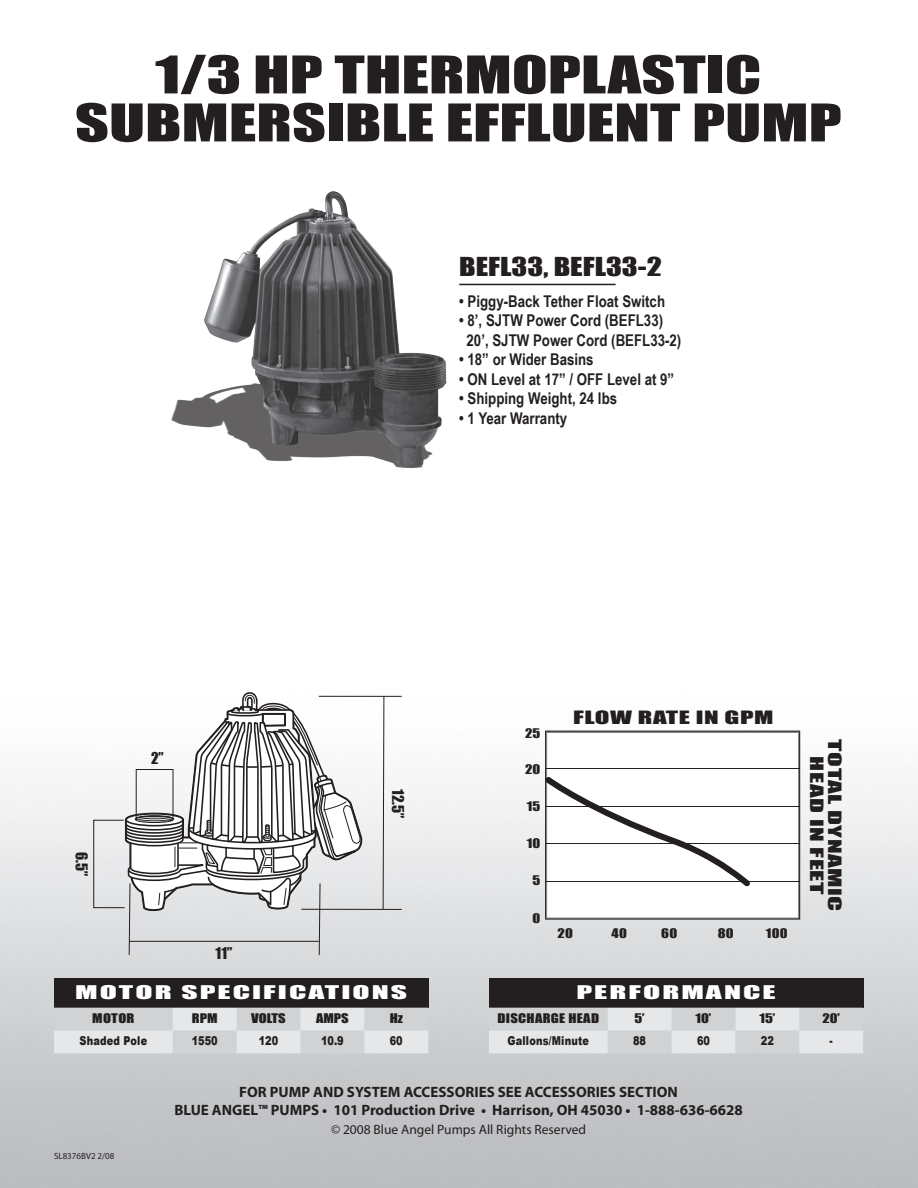
<style>
.page{position:relative;width:918px;height:1188px;background:#fff}
.page>*{position:absolute;margin:0;border:0;box-sizing:border-box;transform-origin:0 0}
.t1{font:48px/48px "Impact";color:#231f20;text-align:center;scale:1.38 1}
.t2{font:24px "Impact";color:#231f20;scale:1.25 1}
.t3{font:17.4px "Impact";letter-spacing:.065em;color:#fff;scale:1.82 1}
.t4{font:16.8px/18px "Impact";letter-spacing:.02em;color:#231f20;text-align:center;scale:1.6 1}
.t5{font:700 16.2px/19.5px "Arial Narrow";color:#231f20}
.t6{font:700 15px/18px "Myriad Pro";color:#231f20;text-align:center}
.t7{font:15px "Impact";color:#231f20}
.t8{font:13.5px "Myriad Pro";color:#231f20}
.t9{font:12.15px "Impact";letter-spacing:.02em;color:#231f20;scale:1.2 1}
.t10{font:900 12.15px "Arial";letter-spacing:.02em;color:#231f20;scale:.8 1}
.t11{font:9px "Myriad Pro";color:#231f20}
</style>
<div class="page">
<img style="left:0;top:695px;width:918px;height:493px">
<hr style="left:459px;top:284px;width:157px;height:1px;background:#231f20">
<img style="left:171px;top:191px;width:276px;height:277px">
<svg style="left:382px;top:697px;width:3px;height:212px"></svg>
<hr style="left:301px;top:909px;width:101px;height:1px;background:#231f20">
<svg style="left:546px;top:732px;width:253px;height:187px"></svg>
<hr style="left:547px;top:768px;width:253px;height:1px;background:#231f20">
<hr style="left:547px;top:806px;width:253px;height:1px;background:#231f20">
<hr style="left:547px;top:843px;width:253px;height:1px;background:#231f20">
<hr style="left:547px;top:881px;width:253px;height:1px;background:#231f20">
<div style="left:489px;top:978px;width:374px;height:30px;background:#231f20"></div>
<svg style="left:489px;top:1008px;width:374px;height:47px;background:#dadbdd"></svg>
<div style="left:54px;top:978px;width:374px;height:30px;background:#231f20"></div>
<svg style="left:54px;top:1008px;width:374px;height:47px;background:#dadbdd"></svg>
<svg style="left:542px;top:772px;width:248px;height:151px"></svg>
<hr style="left:319px;top:696px;width:83px;height:1px;background:#231f20">
<svg style="left:93px;top:692px;width:270px;height:264px"></svg>
<h1 class="t1" style="left:75px;top:49px;width:557px">1/3 HP THERMOPLASTIC<br>SUBMERSIBLE EFFLUENT PUMP</h1>
<h2 class="t2" style="left:459px;top:248px;width:164px">BEFL33, BEFL33-2</h2>
<p class="t5" style="left:459px;top:290px;width:207px">• Piggy-Back Tether Float Switch</p>
<p class="t5" style="left:467px;top:310px;width:216px;text-indent:-7px">• 8’, SJTW Power Cord (BEFL33)<br>20’, SJTW Power Cord (BEFL33-2)</p>
<p class="t5" style="left:459px;top:349px;width:136px">• 18” or Wider Basins</p>
<p class="t5" style="left:459px;top:368px;width:217px">• ON Level at 17” / OFF Level at 9”</p>
<p class="t5" style="left:459px;top:388px;width:159px">• Shipping Weight, 24 lbs</p>
<p class="t5" style="left:459px;top:407px;width:110px">• 1 Year Warranty</p>
<p class="t7" style="left:93px;top:852px;width:26px;rotate:90deg">6.5”</p>
<p class="t7" style="left:151px;top:746px;width:14px">2”</p>
<p class="t7" style="left:216px;top:941px;width:18px">11”</p>
<p class="t7" style="left:410px;top:789px;width:31px;rotate:90deg">12.5”</p>
<p class="t3" style="left:75px;top:979px;width:184px">MOTOR SPECIFICATIONS</p>
<p class="t9" style="left:92px;top:1009px;width:37px">MOTOR</p>
<p class="t9" style="left:192px;top:1009px;width:23px">RPM</p>
<p class="t9" style="left:251px;top:1009px;width:30px">VOLTS</p>
<p class="t9" style="left:316px;top:1009px;width:29px">AMPS</p>
<p class="t9" style="left:390px;top:1009px;width:13px">Hz</p>
<p class="t10" style="left:79px;top:1032px;width:86px">Shaded Pole</p>
<p class="t10" style="left:192px;top:1032px;width:34px">1550</p>
<p class="t10" style="left:259px;top:1032px;width:26px">120</p>
<p class="t10" style="left:321px;top:1032px;width:30px">10.9</p>
<p class="t10" style="left:390px;top:1032px;width:18px">60</p>
<p class="t9" style="left:92px;top:1010px;width:37px">MOTOR</p>
<p class="t9" style="left:192px;top:1010px;width:23px">RPM</p>
<p class="t9" style="left:251px;top:1010px;width:30px">VOLTS</p>
<p class="t9" style="left:316px;top:1010px;width:29px">AMPS</p>
<p class="t9" style="left:390px;top:1010px;width:13px">Hz</p>
<p class="t10" style="left:102px;top:1034px;width:29px">PSC</p>
<p class="t10" style="left:192px;top:1034px;width:34px">3000</p>
<p class="t10" style="left:259px;top:1034px;width:26px">120</p>
<p class="t10" style="left:324px;top:1034px;width:22px">1.0</p>
<p class="t10" style="left:390px;top:1034px;width:18px">60</p>
<p class="t9" style="left:525px;top:724px;width:14px">25</p>
<p class="t9" style="left:525px;top:760px;width:14px">20</p>
<p class="t9" style="left:527px;top:797px;width:13px">15</p>
<p class="t9" style="left:527px;top:833px;width:13px">10</p>
<p class="t9" style="left:533px;top:871px;width:8px">5</p>
<p class="t9" style="left:533px;top:909px;width:8px">0</p>
<p class="t9" style="left:527px;top:725px;width:13px">10</p>
<p class="t9" style="left:533px;top:761px;width:8px">8</p>
<p class="t9" style="left:533px;top:799px;width:8px">6</p>
<p class="t9" style="left:533px;top:835px;width:8px">4</p>
<p class="t9" style="left:533px;top:872px;width:8px">2</p>
<p class="t9" style="left:533px;top:910px;width:8px">0</p>
<p class="t4" style="left:573px;top:708px;width:127px">FLOW RATE IN GPM</p>
<p class="t9" style="left:558px;top:924px;width:14px">20</p>
<p class="t9" style="left:612px;top:924px;width:14px">40</p>
<p class="t9" style="left:661px;top:924px;width:15px">60</p>
<p class="t9" style="left:718px;top:924px;width:15px">80</p>
<p class="t9" style="left:766px;top:924px;width:20px">100</p>
<p class="t9" style="left:562px;top:925px;width:8px">2</p>
<p class="t9" style="left:616px;top:925px;width:8px">4</p>
<p class="t9" style="left:665px;top:925px;width:8px">6</p>
<p class="t9" style="left:722px;top:925px;width:8px">8</p>
<p class="t9" style="left:770px;top:925px;width:13px">10</p>
<p class="t4" style="left:844px;top:739px;width:109px;rotate:90deg">TOTAL DYNAMIC<br>HEAD IN FEET</p>
<p class="t3" style="left:576px;top:979px;width:111px">PERFORMANCE</p>
<p class="t9" style="left:498px;top:1009px;width:86px">DISCHARGE HEAD</p>
<p class="t9" style="left:634px;top:1009px;width:10px">5’</p>
<p class="t9" style="left:696px;top:1009px;width:15px">10’</p>
<p class="t9" style="left:759px;top:1009px;width:15px">15’</p>
<p class="t9" style="left:822px;top:1009px;width:16px">20’</p>
<p class="t10" style="left:508px;top:1032px;width:104px">Gallons/Minute</p>
<p class="t10" style="left:633px;top:1032px;width:18px">88</p>
<p class="t10" style="left:697px;top:1032px;width:18px">60</p>
<p class="t10" style="left:761px;top:1032px;width:18px">22</p>
<p class="t10" style="left:830px;top:1032px;width:6px">-</p>
<p class="t9" style="left:498px;top:1010px;width:86px">DISCHARGE HEAD</p>
<p class="t9" style="left:634px;top:1010px;width:10px">0’</p>
<p class="t9" style="left:698px;top:1010px;width:10px">5’</p>
<p class="t9" style="left:759px;top:1010px;width:15px">10’</p>
<p class="t9" style="left:823px;top:1010px;width:15px">15’</p>
<p class="t10" style="left:508px;top:1034px;width:104px">Gallons/Minute</p>
<p class="t10" style="left:630px;top:1034px;width:26px">110</p>
<p class="t10" style="left:694px;top:1034px;width:26px">107</p>
<p class="t10" style="left:758px;top:1034px;width:26px">103</p>
<p class="t11" style="left:54px;top:1151px;width:62px">SL8376BV2 2/08</p>
<p class="t6" style="left:174px;top:1083px;width:570px">FOR PUMP AND SYSTEM ACCESSORIES SEE ACCESSORIES SECTION<br>BLUE ANGEL™ PUMPS • 101 Production Drive • Harrison, OH 45030 • 1-888-636-6628</p>
<p class="t8" style="left:331px;top:1122px;width:257px">© 2008 Blue Angel Pumps All Rights Reserved</p>
</div>
